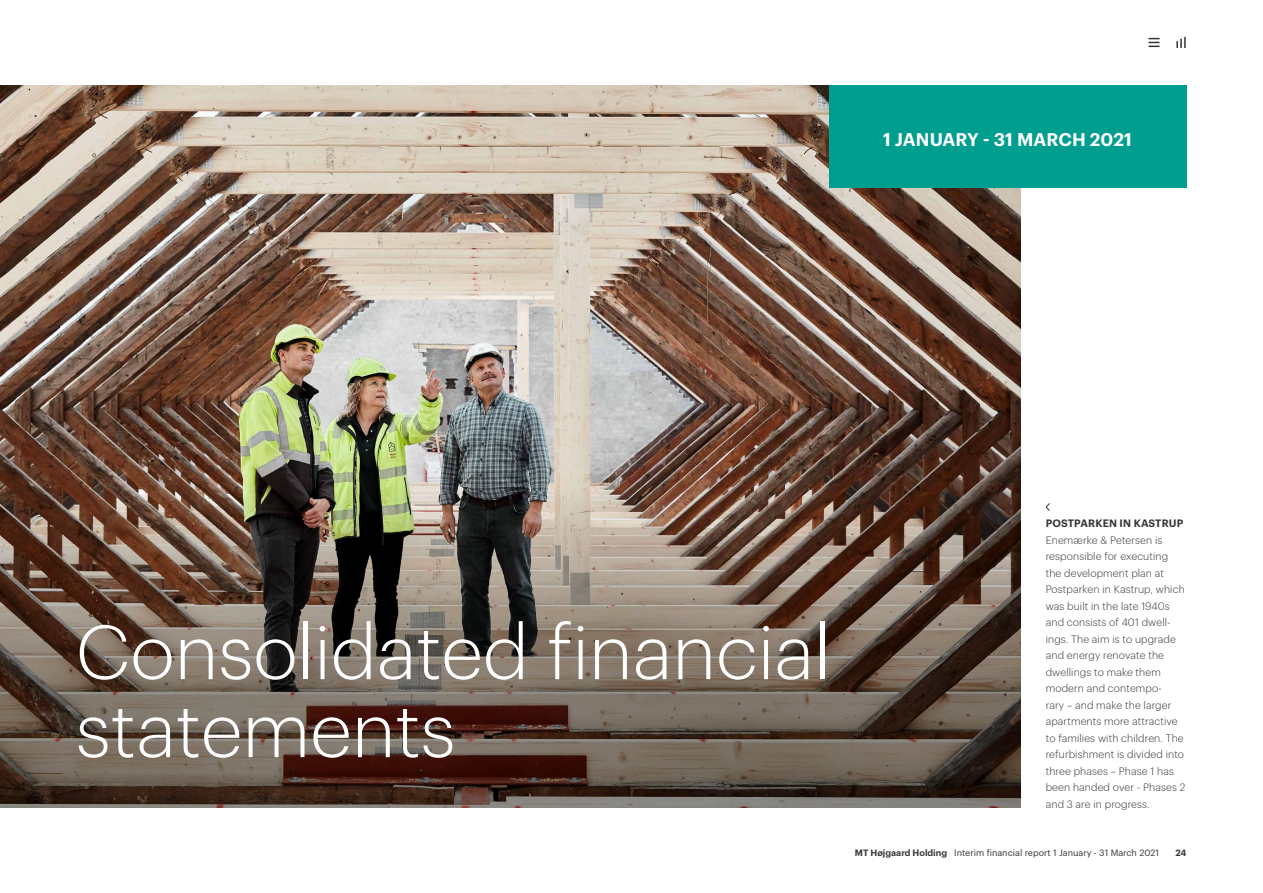
<style>
.page{position:relative;width:1263px;height:893px;background:#fff}
.page>*{position:absolute;margin:0;border:0;box-sizing:border-box;transform-origin:0 0}
.t1{font:300 75px/78px "Graphik";color:#fff}
.t2{font:600 18px "Graphik";letter-spacing:.005em;color:#fff}
.t3{font:300 10.5px/16.5px "Graphik";letter-spacing:.01em;color:#373334}
.t4{font:600 10.5px "Graphik";letter-spacing:.015em;color:#373334}
.t5{font:9px "Graphik";color:#373334}
.t6{font:600 9px "Graphik";color:#373334}
.s1{font-weight:600}
</style>
<div class="page">
<img style="left:0;top:85px;width:1020px;height:174px">
<img style="left:0;top:259px;width:1020px;height:549px">
<div style="left:829px;top:85px;width:357px;height:102px;background:#009e8e"></div>
<svg style="left:1045px;top:503px;width:5px;height:8px"></svg>
<svg style="left:1148px;top:38px;width:11px;height:9px"></svg>
<svg style="left:1176px;top:37px;width:10px;height:11px"></svg>
<h2 class="t2" style="left:883px;top:126px;width:250px">1 JANUARY - 31 MARCH 2021</h2>
<h1 class="t1" style="left:76px;top:607px;width:756px">Consolidated financial statements</h1>
<p class="t4" style="left:1046px;top:516px;width:139px">POSTPARKEN IN KASTRUP</p>
<p class="t3" style="left:1046px;top:531px;width:141px">Enemærke &amp; Petersen is responsible for executing the development plan at<br>Postparken in Kastrup, which was built in the late 1940s and consists of 401 dwell&shy;ings. The aim is to upgrade and energy renovate the dwellings to make them modern and contempo-<br>rary – and make the larger apartments more attractive to families with children. The refurbishment is divided into three phases – Phase 1 has been handed over - Phases 2 and 3 are in progress.</p>
<p class="t5" style="left:855px;top:846px;width:306px"><span class="s1">MT Højgaard Holding</span> Interim financial report 1 January - 31 March 2021</p>
<p class="t6" style="left:1175px;top:845px;width:13px">24</p>
</div>
